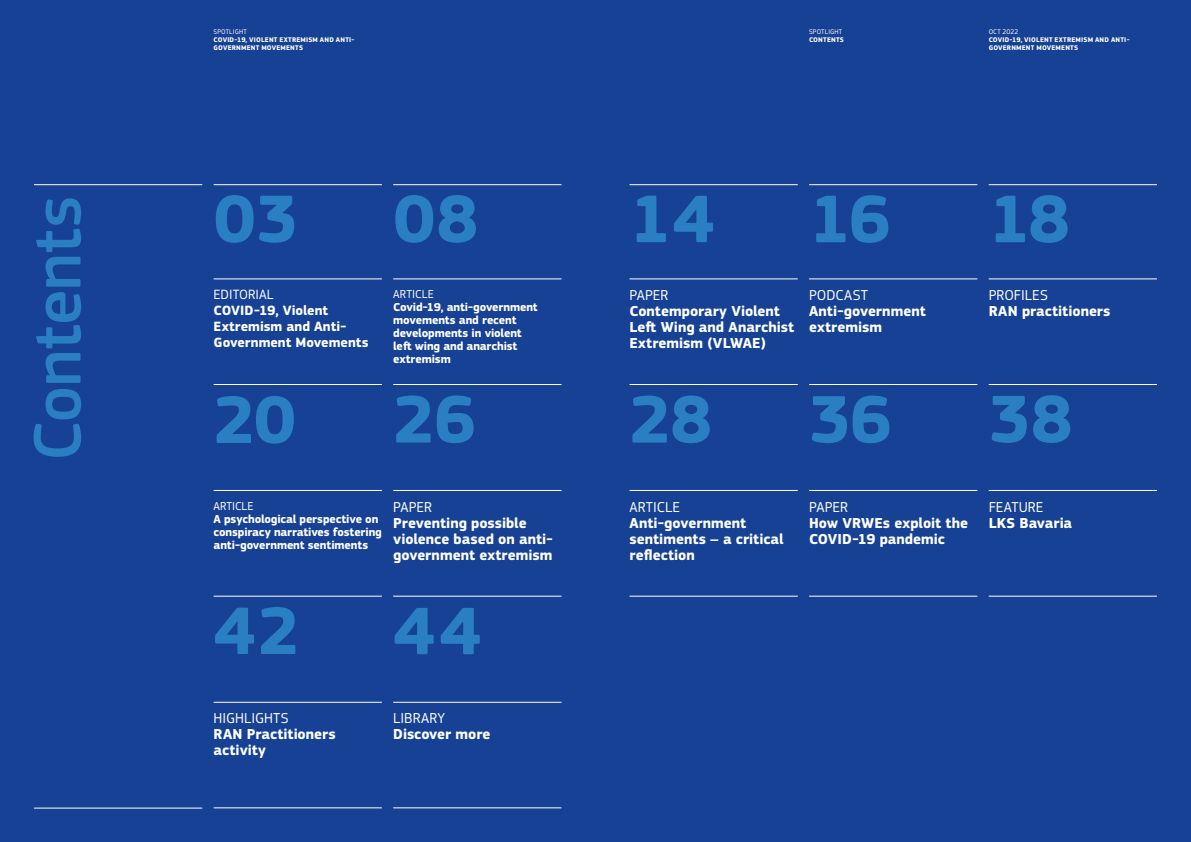
<style>
.page{position:relative;width:1191px;height:842px;background:#164194}
.page>*{position:absolute;margin:0;border:0;box-sizing:border-box;transform-origin:0 0}
.t1{font:700 70px "EC Square Sans Pro";color:#2a7fc2}
.t2{font:500 70px "EC Square Sans Pro";letter-spacing:-.01em;color:#2a7fc2}
.t3{font:700 15px/16px "EC Square Sans Pro";color:#fff}
.t4{font:15px "EC Square Sans Pro";letter-spacing:.005em;color:#fff}
.t5{font:700 14px/16px "EC Square Sans Pro";color:#fff}
.t6{font:14px "EC Square Sans Pro";color:#fff}
.t7{font:700 12px/13px "EC Square Sans Pro";letter-spacing:-.01em;color:#fff}
.t8{font:12px "EC Square Sans Pro";letter-spacing:.005em;color:#fff}
.t9{font:700 7px/8px "EC Square Sans Pro";letter-spacing:.025em;color:#fff}
.t10{font:7px "EC Square Sans Pro";letter-spacing:.02em;color:#fff}
</style>
<div class="page">
<hr style="left:214px;top:184px;width:168px;height:1px;background:#fff">
<hr style="left:34px;top:184px;width:168px;height:1px;background:#fff">
<hr style="left:34px;top:808px;width:168px;height:1px;background:#fff">
<hr style="left:214px;top:384px;width:168px;height:1px;background:#fff">
<hr style="left:214px;top:596px;width:168px;height:1px;background:#fff">
<hr style="left:214px;top:279px;width:168px;height:1px;background:#fff">
<hr style="left:214px;top:490px;width:168px;height:1px;background:#fff">
<hr style="left:214px;top:702px;width:168px;height:1px;background:#fff">
<hr style="left:214px;top:808px;width:168px;height:1px;background:#fff">
<hr style="left:393px;top:184px;width:168px;height:1px;background:#fff">
<hr style="left:393px;top:384px;width:168px;height:1px;background:#fff">
<hr style="left:393px;top:596px;width:168px;height:1px;background:#fff">
<hr style="left:393px;top:279px;width:168px;height:1px;background:#fff">
<hr style="left:393px;top:490px;width:168px;height:1px;background:#fff">
<hr style="left:393px;top:702px;width:168px;height:1px;background:#fff">
<hr style="left:393px;top:808px;width:168px;height:1px;background:#fff">
<hr style="left:629px;top:184px;width:168px;height:1px;background:#fff">
<hr style="left:629px;top:384px;width:168px;height:1px;background:#fff">
<hr style="left:629px;top:596px;width:168px;height:1px;background:#fff">
<hr style="left:629px;top:279px;width:168px;height:1px;background:#fff">
<hr style="left:629px;top:490px;width:168px;height:1px;background:#fff">
<hr style="left:809px;top:184px;width:168px;height:1px;background:#fff">
<hr style="left:809px;top:384px;width:168px;height:1px;background:#fff">
<hr style="left:809px;top:596px;width:168px;height:1px;background:#fff">
<hr style="left:988px;top:596px;width:169px;height:1px;background:#fff">
<hr style="left:809px;top:279px;width:168px;height:1px;background:#fff">
<hr style="left:809px;top:490px;width:168px;height:1px;background:#fff">
<hr style="left:988px;top:184px;width:169px;height:1px;background:#fff">
<hr style="left:988px;top:384px;width:169px;height:1px;background:#fff">
<hr style="left:988px;top:279px;width:169px;height:1px;background:#fff">
<hr style="left:988px;top:490px;width:169px;height:1px;background:#fff">
<p class="t10" style="left:214px;top:27px;width:35px">SPOTLIGHT</p>
<p class="t9" style="left:214px;top:36px;width:142px">COVID-19, VIOLENT EXTREMISM AND ANTI-<br>GOVERNMENT MOVEMENTS</p>
<h1 class="t2" style="left:17px;top:461px;width:267px;rotate:-90deg">Contents</h1>
<h1 class="t1" style="left:214px;top:177px;width:86px">03</h1>
<p class="t6" style="left:214px;top:287px;width:62px">EDITORIAL</p>
<p class="t5" style="left:214px;top:303px;width:156px">COVID-19, Violent<br>Extremism and Anti-<br>Government Movements</p>
<h1 class="t1" style="left:214px;top:378px;width:83px">20</h1>
<h1 class="t1" style="left:393px;top:177px;width:87px">08</h1>
<p class="t8" style="left:393px;top:287px;width:42px">ARTICLE</p>
<p class="t7" style="left:393px;top:301px;width:146px">Covid-19, anti-government movements and recent developments in violent left wing and anarchist extremism</p>
<h1 class="t1" style="left:393px;top:378px;width:84px">26</h1>
<p class="t8" style="left:214px;top:499px;width:41px">ARTICLE</p>
<p class="t7" style="left:214px;top:513px;width:170px">A psychological perspective on conspiracy narratives fostering anti-government sentiments</p>
<p class="t4" style="left:393px;top:498px;width:40px">PAPER</p>
<p class="t3" style="left:393px;top:515px;width:161px">Preventing possible violence based on anti&shy;government extremism</p>
<h1 class="t1" style="left:214px;top:589px;width:88px">42</h1>
<h1 class="t1" style="left:393px;top:589px;width:89px">44</h1>
<p class="t4" style="left:214px;top:710px;width:76px">HIGHLIGHTS</p>
<p class="t3" style="left:214px;top:727px;width:124px">RAN Practitioners activity</p>
<p class="t4" style="left:393px;top:710px;width:53px">LIBRARY</p>
<p class="t3" style="left:393px;top:727px;width:99px">Discover more</p>
<p class="t10" style="left:809px;top:27px;width:35px">SPOTLIGHT</p>
<p class="t9" style="left:809px;top:36px;width:36px">CONTENTS</p>
<p class="t10" style="left:988px;top:27px;width:31px">OCT 2022</p>
<p class="t9" style="left:988px;top:36px;width:142px">COVID-19, VIOLENT EXTREMISM AND ANTI-<br>GOVERNMENT MOVEMENTS</p>
<h1 class="t1" style="left:629px;top:177px;width:86px">14</h1>
<h1 class="t1" style="left:809px;top:177px;width:83px">16</h1>
<p class="t4" style="left:629px;top:286px;width:40px">PAPER</p>
<p class="t3" style="left:629px;top:304px;width:166px">Contemporary Violent<br>Left Wing and Anarchist<br>Extremism (VLWAE)</p>
<p class="t4" style="left:809px;top:286px;width:60px">PODCAST</p>
<p class="t3" style="left:809px;top:304px;width:118px">Anti-government extremism</p>
<h1 class="t1" style="left:629px;top:378px;width:84px">28</h1>
<h1 class="t1" style="left:809px;top:378px;width:84px">36</h1>
<h1 class="t1" style="left:988px;top:177px;width:83px">18</h1>
<p class="t4" style="left:988px;top:286px;width:61px">PROFILES</p>
<p class="t3" style="left:988px;top:304px;width:123px">RAN practitioners</p>
<h1 class="t1" style="left:988px;top:377px;width:86px">38</h1>
<p class="t4" style="left:629px;top:498px;width:52px">ARTICLE</p>
<p class="t3" style="left:629px;top:515px;width:156px">Anti-government sentiments – a critical reflection</p>
<p class="t4" style="left:809px;top:498px;width:40px">PAPER</p>
<p class="t3" style="left:809px;top:515px;width:161px">How VRWEs exploit the<br>COVID-19 pandemic</p>
<p class="t4" style="left:988px;top:498px;width:56px">FEATURE</p>
<p class="t3" style="left:988px;top:515px;width:85px">LKS Bavaria</p>
</div>
